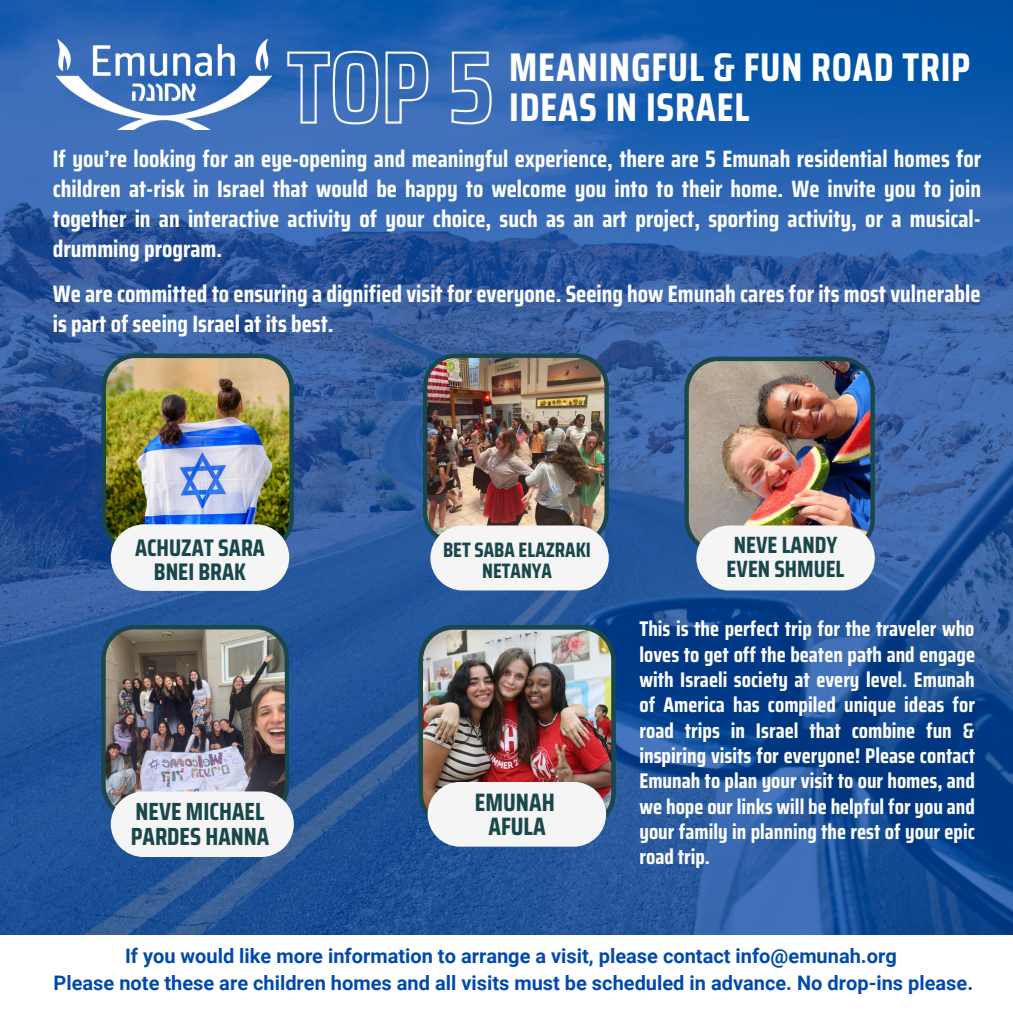
<style>
.page{position:relative;width:1013px;height:1013px;background:#fff}
.page>*{position:absolute;margin:0;border:0;box-sizing:border-box;transform-origin:0 0}
.t1{font:700 40.12px/39.4px "Saira Condensed";letter-spacing:.02em;color:#fff}
.t2{font:700 25.12px/24.4px "Saira Condensed";color:#19474b;text-align:center}
.t3{font:700 24.88px/24.4px "Saira Condensed";color:#19474b}
.t4{font:700 24.12px/23.6px "Saira Condensed";color:#19474b;text-align:center}
.t5{font:700 23.75px/30px "Saira Condensed";color:#fff;text-align:justify}
.t6{font:700 23.62px/23.5px "Saira Condensed";color:#19474b;text-align:center}
.t7{font:700 21.25px/25.2px "Saira Condensed";color:#fff;text-align:justify}
.t8{font:700 20.88px/20.6px "Saira Condensed";color:#19474b;text-align:center}
.t9{font:700 20px/27.2px "Roboto";color:#004aad;text-align:center}
</style>
<div class="page">
<img style="left:0;top:0;width:1012px;height:935px">
<img style="left:101px;top:353px;width:193px;height:199px">
<img style="left:423px;top:353px;width:186px;height:192px">
<div style="left:430px;top:525px;width:179px;height:65px;background:#f5f5f5;border-radius:32px"></div>
<img style="left:684px;top:356px;width:190px;height:197px">
<div style="left:111px;top:524px;width:178px;height:67px;background:#f5f5f5;border-radius:33px"></div>
<div style="left:696px;top:525px;width:178px;height:65px;background:#f5f5f5;border-radius:32px"></div>
<img style="left:418px;top:625px;width:198px;height:203px">
<div style="left:427px;top:782px;width:179px;height:64px;background:#f5f5f5;border-radius:32px"></div>
<img style="left:56px;top:39px;width:215px;height:90px">
<svg style="left:286px;top:50px;width:207px;height:76px;background:#527fc0"></svg>
<img style="left:101px;top:625px;width:193px;height:232px">
<h1 class="t1" style="left:509px;top:47px;width:462px">MEANINGFUL &amp; FUN ROAD TRIP<br>IDEAS IN ISRAEL</h1>
<p class="t5" style="left:53px;top:144px;width:930px">If you’re looking for an eye-opening and meaningful experience, there are 5 Emunah residential homes for children at-risk in Israel that would be happy to welcome you into to their home. We invite you to join together in an interactive activity of your choice, such as an art project, sporting activity, or a musical&shy;drumming program.</p>
<p class="t5" style="left:53px;top:279px;width:929px">We are committed to ensuring a dignified visit for everyone. Seeing how Emunah cares for its most vulnerable is part of seeing Israel at its best.</p>
<p class="t4" style="left:135px;top:536px;width:131px">ACHUZAT SARA<br>BNEI BRAK</p>
<p class="t8" style="left:443px;top:539px;width:149px">BET SABA ELAZRAKI<br>NETANYA</p>
<p class="t6" style="left:726px;top:533px;width:119px">NEVE LANDY<br>EVEN SHMUEL</p>
<p class="t3" style="left:131px;top:799px;width:140px">NEVE MICHAEL<br>PARDES HANNA</p>
<p class="t2" style="left:475px;top:789px;width:81px">EMUNAH<br>AFULA</p>
<p class="t7" style="left:639px;top:616px;width:337px">This is the perfect trip for the traveler who loves to get off the beaten path and engage with Israeli society at every level. Emunah of America has compiled unique ideas for road trips in Israel that combine fun &amp; inspiring visits for everyone! Please contact Emunah to plan your visit to our homes, and we hope our links will be helpful for you and your family in planning the rest of your epic road trip.</p>
<p class="t9" style="left:54px;top:942px;width:921px">If you would like more information to arrange a visit, please contact info@emunah.org<br>Please note these are children homes and all visits must be scheduled in advance. No drop-ins please.</p>
</div>
